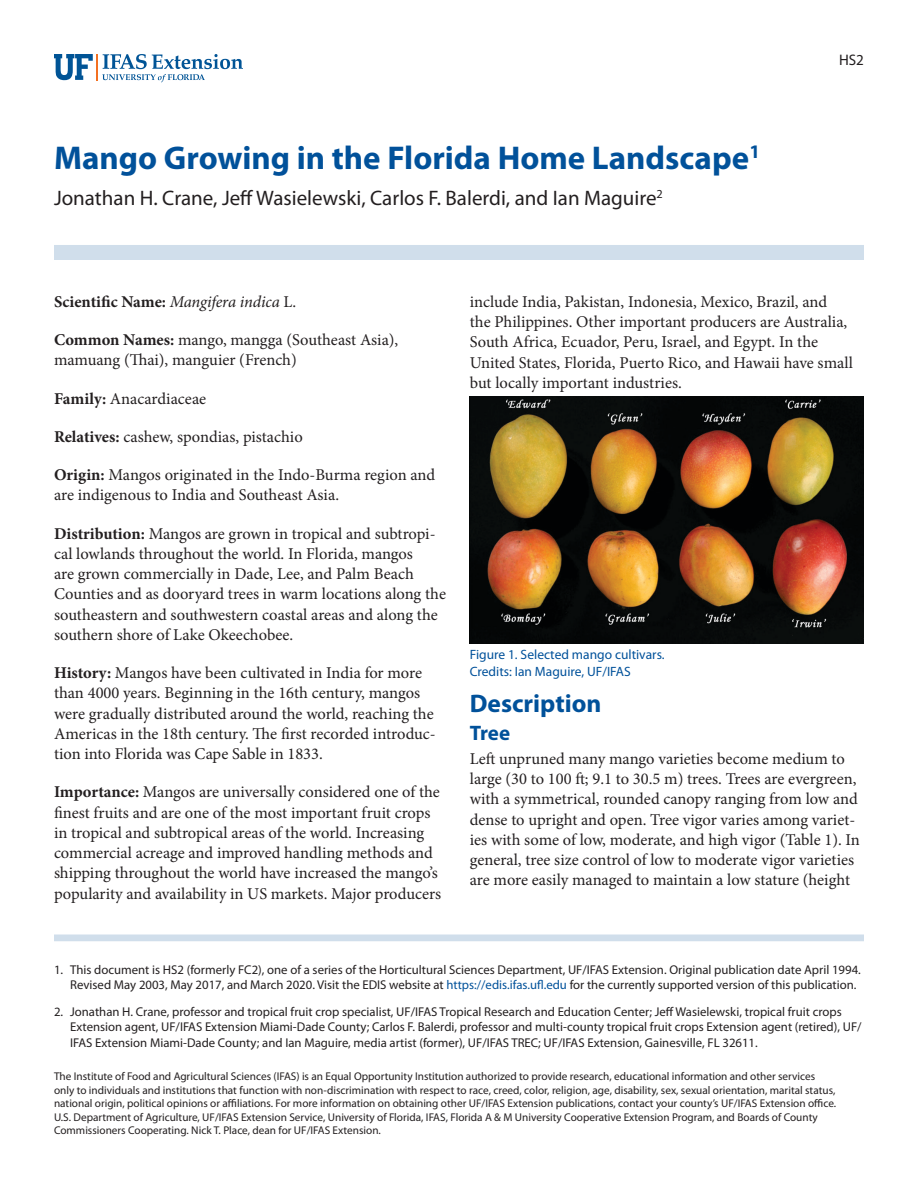
<style>
.page{position:relative;width:918px;height:1188px;background:#fff}
.page>*{position:absolute;margin:0;border:0;box-sizing:border-box;transform-origin:0 0}
.TitleRegular{font:700 33px "Myriad Pro";color:#01519a}
.SectionHeading0{font:700 25.5px "Myriad Pro";color:#01519a}
.Author{font:21px "Myriad Pro";color:#231f20}
.SectionHeading1{font:700 21px "Myriad Pro";color:#01519a}
.Paragraph{font:16.5px/20.2px "Minion Pro";letter-spacing:-.005em;color:#231f20}
.Paragraph-2{font:700 16.5px "Minion Pro";letter-spacing:-.005em;color:#231f20}
.PubNumber{font:15.3px "Myriad Pro";color:#231f20}
.t1{font:13.5px/16.5px "Myriad Pro";color:#01519a}
.t2{font:12.75px/15.3px "Myriad Pro";color:#231f20}
.Disclaimer{font:11.25px/13.5px "Myriad Pro";color:#231f20}
.s1{font-weight:400;font-style:italic}
.s2{font-weight:400}
.s3{font-weight:700}
.s4{color:#01519a}
</style>
<div class="page">
<svg style="left:54px;top:54px;width:189px;height:28px"></svg>
<div style="left:54px;top:245px;width:810px;height:15px;background:#d0deeb"></div>
<div style="left:54px;top:935px;width:810px;height:6px;background:#d0deeb"></div>
<img style="left:470px;top:397px;width:394px;height:247px">
<p class="TitleRegular" style="left:54px;top:136px;width:708px">Mango Growing in the Florida Home Landscape<sup>1</sup></p>
<p class="Author" style="left:54px;top:185px;width:610px">Jonathan H. Crane, Jeff Wasielewski, Carlos F. Balerdi, and Ian Maguire<sup>2</sup></p>
<p class="PubNumber" style="left:839px;top:51px;width:26px">HS2</p>
<p class="Paragraph-2" style="left:54px;top:290px;width:244px">Scientific Name: <span class="s1">Mangifera indica</span> <span class="s2">L.</span></p>
<p class="Paragraph" style="left:54px;top:330px;width:346px"><span class="s3">Common Names:</span> mango, mangga (Southeast Asia), mamuang (Thai), manguier (French)</p>
<p class="Paragraph" style="left:54px;top:388px;width:154px"><span class="s3">Family:</span> Anacardiaceae</p>
<p class="Paragraph" style="left:54px;top:427px;width:250px"><span class="s3">Relatives:</span> cashew, spondias, pistachio</p>
<p class="Paragraph" style="left:54px;top:465px;width:383px"><span class="s3">Origin:</span> Mangos originated in the Indo-Burma region and are indigenous to India and Southeast Asia.</p>
<p class="Paragraph" style="left:54px;top:523px;width:394px"><span class="s3">Distribution:</span> Mangos are grown in tropical and subtropi&shy;cal lowlands throughout the world. In Florida, mangos<br>are grown commercially in Dade, Lee, and Palm Beach Counties and as dooryard trees in warm locations along the southeastern and southwestern coastal areas and along the southern shore of Lake Okeechobee.</p>
<p class="Paragraph" style="left:54px;top:663px;width:383px"><span class="s3">History:</span> Mangos have been cultivated in India for more than 4000 years. Beginning in the 16th century, mangos were gradually distributed around the world, reaching the Americas in the 18th century. The first recorded introduc&shy;tion into Florida was Cape Sable in 1833.</p>
<p class="Paragraph" style="left:54px;top:782px;width:389px"><span class="s3">Importance:</span> Mangos are universally considered one of the finest fruits and are one of the most important fruit crops in tropical and subtropical areas of the world. Increasing commercial acreage and improved handling methods and shipping throughout the world have increased the mango’s popularity and availability in US markets. Major producers</p>
<p class="Paragraph" style="left:470px;top:292px;width:385px">include India, Pakistan, Indonesia, Mexico, Brazil, and<br>the Philippines. Other important producers are Australia, South Africa, Ecuador, Peru, Israel, and Egypt. In the United States, Florida, Puerto Rico, and Hawaii have small but locally important industries.</p>
<p class="t1" style="left:470px;top:646px;width:196px">Figure 1. Selected mango cultivars.<br>Credits: Ian Maguire, UF/IFAS</p>
<p class="SectionHeading0" style="left:470px;top:687px;width:133px">Description</p>
<p class="SectionHeading1" style="left:470px;top:720px;width:42px">Tree</p>
<p class="Paragraph" style="left:470px;top:749px;width:392px">Left unpruned many mango varieties become medium to large (30 to 100 ft; 9.1 to 30.5 m) trees. Trees are evergreen, with a symmetrical, rounded canopy ranging from low and dense to upright and open. Tree vigor varies among variet&shy;ies with some of low, moderate, and high vigor (Table 1). In general, tree size control of low to moderate vigor varieties are more easily managed to maintain a low stature (height</p>
<p class="t2" style="left:70px;top:961px;width:792px;text-indent:-16px">1. This document is HS2 (formerly FC2), one of a series of the Horticultural Sciences Department, UF/IFAS Extension. Original publication date April 1994.<br>Revised May 2003, May 2017, and March 2020. Visit the EDIS website at <span class="s4">https://edis.ifas.ufl.edu</span> for the currently supported version of this publication.</p>
<p class="t2" style="left:70px;top:1004px;width:793px;text-indent:-16px">2. Jonathan H. Crane, professor and tropical fruit crop specialist, UF/IFAS Tropical Research and Education Center; Jeff Wasielewski, tropical fruit crops<br>Extension agent, UF/IFAS Extension Miami-Dade County; Carlos F. Balerdi, professor and multi-county tropical fruit crops Extension agent (retired), UF/<br>IFAS Extension Miami-Dade County; and Ian Maguire, media artist (former), UF/IFAS TREC; UF/IFAS Extension, Gainesville, FL 32611.</p>
<p class="Disclaimer" style="left:54px;top:1069px;width:784px">The Institute of Food and Agricultural Sciences (IFAS) is an Equal Opportunity Institution authorized to provide research, educational information and other services only to individuals and institutions that function with non-discrimination with respect to race, creed, color, religion, age, disability, sex, sexual orientation, marital status, national origin, political opinions or affiliations. For more information on obtaining other UF/IFAS Extension publications, contact your county’s UF/IFAS Extension office.<br>U.S. Department of Agriculture, UF/IFAS Extension Service, University of Florida, IFAS, Florida A &amp; M University Cooperative Extension Program, and Boards of County Commissioners Cooperating. Nick T. Place, dean for UF/IFAS Extension.</p>
</div>
